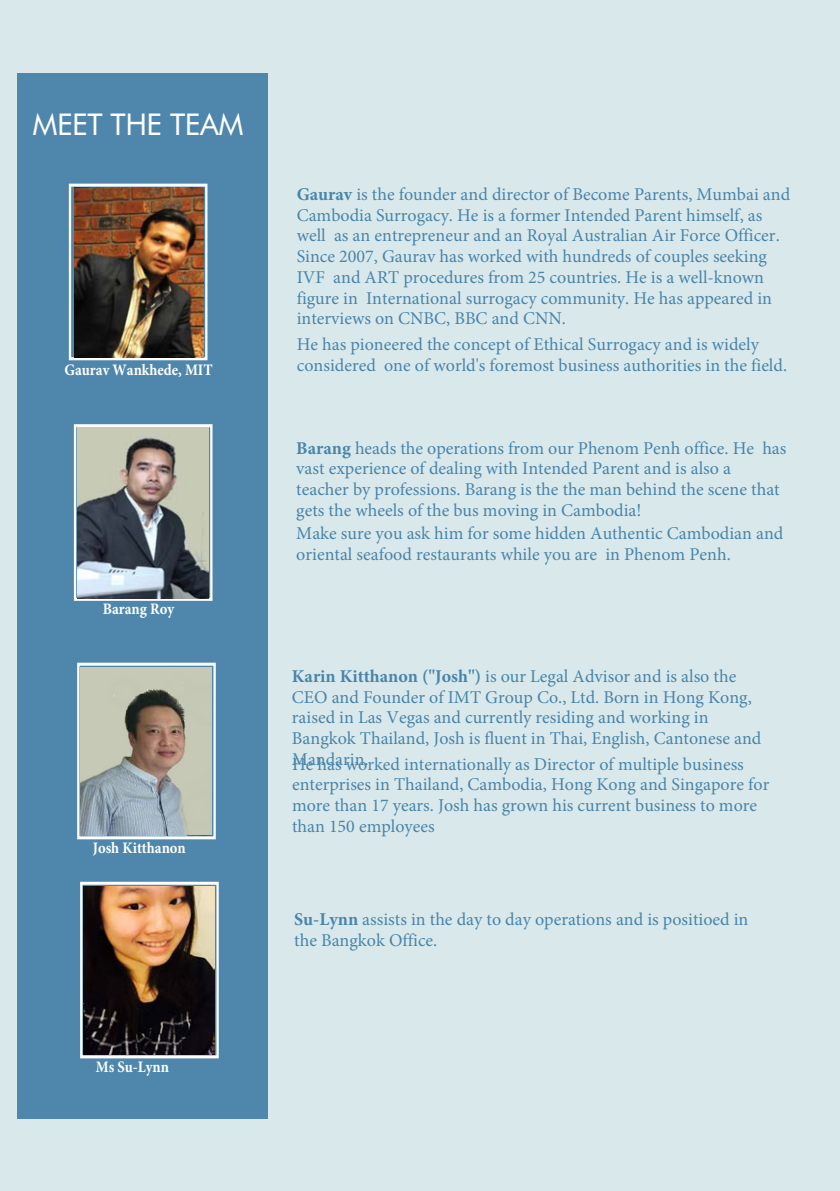
<style>
.page{position:relative;width:840px;height:1191px;background:#fff}
.page>*{position:absolute;margin:0;border:0;box-sizing:border-box;transform-origin:0 0}
.t1{font:30px "Futura BT";letter-spacing:-.015em;color:#fff}
.t2{font:18px/20.8px "Minion Pro";color:#4984a9}
.t3{font:700 16px "Minion Pro";color:#fff;scale:.91 1}
.s1{font-weight:700}
</style>
<div class="page">
<div style="left:0;top:0;width:839px;height:1191px;background:#d9e9eb"></div>
<div style="left:0;top:73px;width:268px;height:1045px;background:#4f87ac"></div>
<div style="left:0;top:0;width:17px;height:1191px;background:#d9e9eb"></div>
<div style="left:69px;top:184px;width:138px;height:176px;border:3px solid #fff"></div>
<div style="left:74px;top:424px;width:138px;height:176px;border:3px solid #fff"></div>
<div style="left:77px;top:663px;width:139px;height:176px;border:3px solid #fff"></div>
<img style="left:77px;top:427px;width:131px;height:171px">
<img style="left:74px;top:187px;width:129px;height:170px">
<img style="left:81px;top:668px;width:130px;height:167px">
<div style="left:80px;top:882px;width:139px;height:176px;border:3px solid #fff"></div>
<img style="left:84px;top:886px;width:131px;height:168px">
<h1 class="t1" style="left:32px;top:112px;width:212px">MEET THE TEAM</h1>
<p class="t2" style="left:296px;top:184px;width:494px"><span class="s1">Gaurav</span> is the founder and director of Become Parents, Mumbai and Cambodia Surrogacy. He is a former Intended Parent himself, as well as an entrepreneur and an Royal Australian Air Force Officer.<br>Since 2007, Gaurav has worked with hundreds of couples seeking IVF and ART procedures from 25 countries. He is a well-known figure in International surrogacy community. He has appeared in interviews on CNBC, BBC and CNN.</p>
<p class="t2" style="left:296px;top:334px;width:463px">He has pioneered the concept of Ethical Surrogacy and is widely</p>
<p class="t3" style="left:64px;top:358px;width:164px">Gaurav Wankhede, MIT</p>
<p class="t2" style="left:296px;top:354px;width:491px">considered one of world's foremost business authorities in the field.</p>
<p class="t3" style="left:103px;top:598px;width:80px">Barang Roy</p>
<p class="t3" style="left:93px;top:836px;width:104px">Josh Kitthanon</p>
<p class="t3" style="left:96px;top:1055px;width:82px">Ms Su-Lynn</p>
<p class="t2" style="left:296px;top:437px;width:491px"><span class="s1">Barang</span> heads the operations from our Phenom Penh office. He has vast experience of dealing with Intended Parent and is also a teacher by professions. Barang is the the man behind the scene that gets the wheels of the bus moving in Cambodia!</p>
<p class="t2" style="left:296px;top:523px;width:488px">Make sure you ask him for some hidden Authentic Cambodian and oriental seafood restaurants while you are in Phenom Penh.</p>
<p class="t2" style="left:292px;top:666px;width:470px"><span class="s1">Karin Kitthanon ("Josh")</span> is our Legal Advisor and is also the CEO and Founder of IMT Group Co., Ltd. Born in Hong Kong, raised in Las Vegas and currently residing and working in Bangkok Thailand, Josh is fluent in Thai, English, Cantonese and Mandarin.</p>
<p class="t2" style="left:292px;top:753px;width:478px">He has worked internationally as Director of multiple business enterprises in Thailand, Cambodia, Hong Kong and Singapore for more than 17 years. Josh has grown his current business to more than 150 employees</p>
<p class="t2" style="left:294px;top:909px;width:455px"><span class="s1">Su-Lynn</span> assists in the day to day operations and is positioed in the Bangkok Office.</p>
</div>
